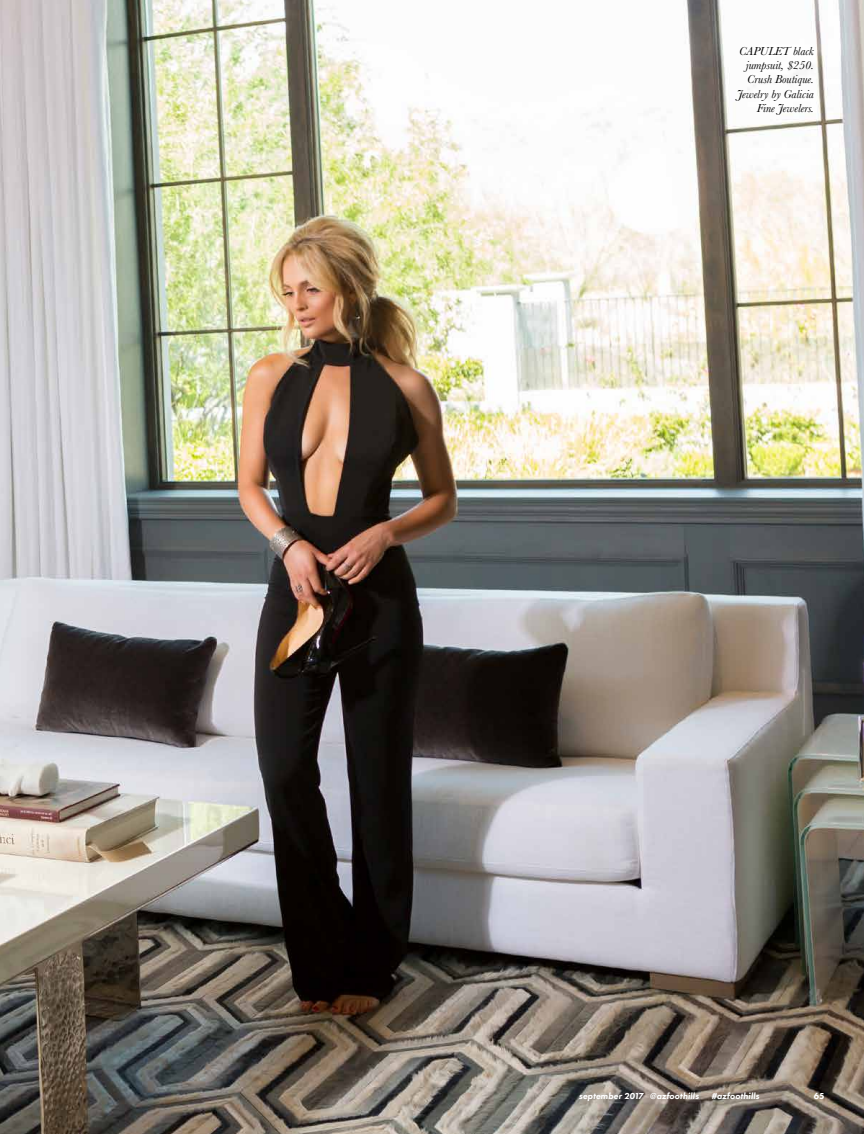
<style>
.page{position:relative;width:864px;height:1134px;background:#fff}
.page>*{position:absolute;margin:0;border:0;box-sizing:border-box;transform-origin:0 0}
.t1{font:italic 12px/14.4px "Baskerville";color:#000;text-align:right}
.t2{font:italic 800 9px "Futura PT";color:#fff}
.t3{font:800 9px "Futura PT";color:#fff}
</style>
<div class="page">
<img style="left:0;top:0;width:864px;height:1134px">
<p class="t1" style="left:737px;top:44px;width:78px">CAPULET black jumpsuit, $250.<br>Crush Boutique.<br>Jewelry by Galicia<br>Fine Jewelers.</p>
<p class="t2" style="left:579px;top:1090px;width:122px">september 2017 @azfoothills</p>
<p class="t2" style="left:712px;top:1090px;width:49px">#azfoothills</p>
<p class="t3" style="left:814px;top:1090px;width:12px">65</p>
</div>
